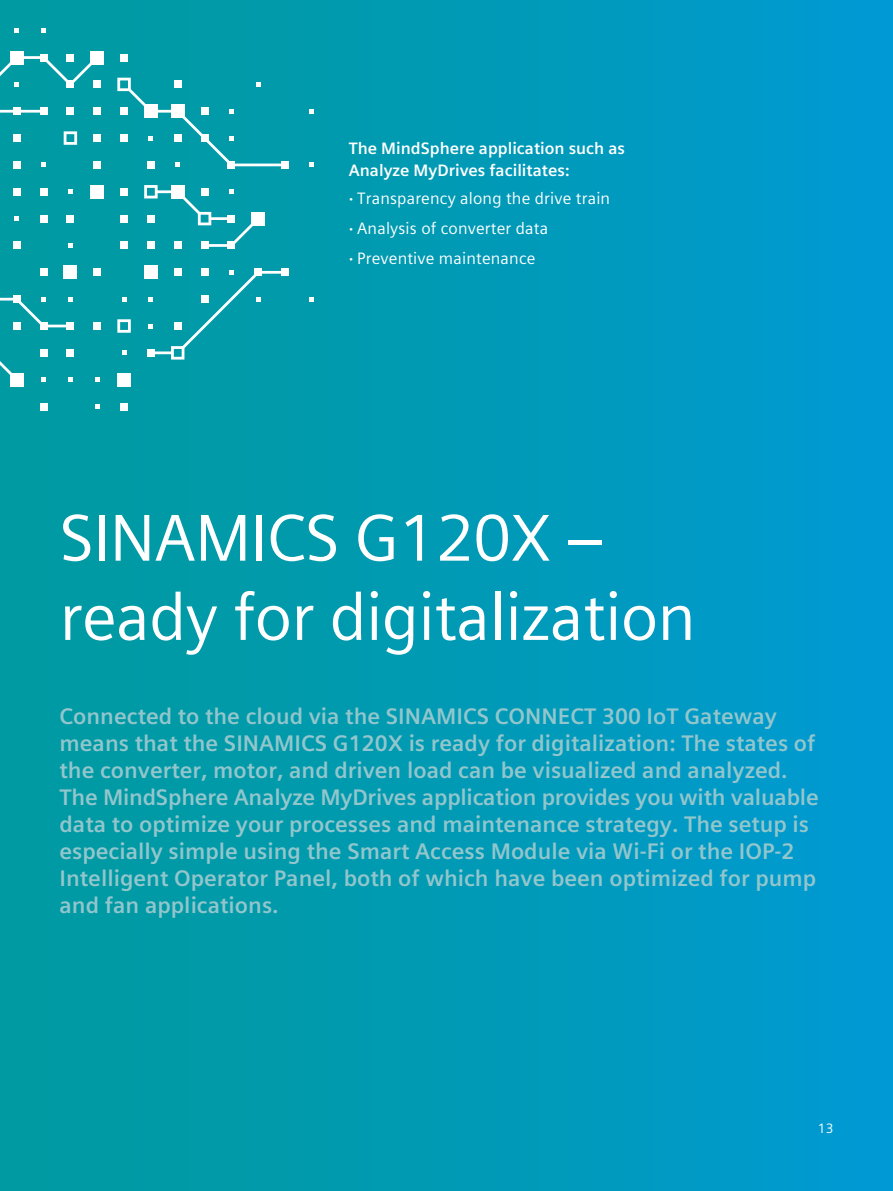
<style>
.page{position:relative;width:893px;height:1191px;background:#fff}
.page>*{position:absolute;margin:0;border:0;box-sizing:border-box;transform-origin:0 0}
.t1{font:66px/79.2px "Siemens Sans Global";letter-spacing:-.01em;color:#fff}
.t2{font:700 22.5px/27px "Siemens Sans Global";color:#93c6cc}
.t3{font:16.5px/30px "Siemens Sans Global";letter-spacing:.01em;color:#fff}
.t4{font:700 16.5px/21.5px "Siemens Sans Global";color:#fff}
.t5{font:13.5px "Siemens Sans Global";color:#fff}
.s1{font-weight:700}
</style>
<div class="page">
<div style="left:0;top:0;width:893px;height:1191px;background:linear-gradient(to right,#009a9d,#009ad1)"></div>
<div style="left:0;top:27px;width:288px;height:356px;background:#009aa6"></div>
<svg style="left:14px;top:82px;width:5px;height:5px"></svg>
<svg style="left:41px;top:163px;width:5px;height:4px"></svg>
<svg style="left:14px;top:216px;width:5px;height:5px"></svg>
<svg style="left:68px;top:189px;width:5px;height:5px"></svg>
<svg style="left:68px;top:243px;width:5px;height:5px"></svg>
<svg style="left:14px;top:28px;width:5px;height:5px"></svg>
<svg style="left:41px;top:28px;width:5px;height:5px"></svg>
<svg style="left:149px;top:136px;width:4px;height:4px"></svg>
<svg style="left:175px;top:163px;width:5px;height:4px"></svg>
<svg style="left:229px;top:109px;width:5px;height:4px"></svg>
<svg style="left:256px;top:82px;width:4px;height:5px"></svg>
<svg style="left:310px;top:109px;width:4px;height:4px"></svg>
<svg style="left:310px;top:163px;width:4px;height:4px"></svg>
<svg style="left:229px;top:136px;width:5px;height:4px"></svg>
<svg style="left:68px;top:297px;width:5px;height:4px"></svg>
<svg style="left:122px;top:297px;width:4px;height:4px"></svg>
<svg style="left:149px;top:324px;width:4px;height:4px"></svg>
<svg style="left:122px;top:350px;width:4px;height:5px"></svg>
<svg style="left:95px;top:377px;width:4px;height:5px"></svg>
<svg style="left:68px;top:377px;width:5px;height:5px"></svg>
<svg style="left:95px;top:404px;width:4px;height:5px"></svg>
<svg style="left:41px;top:377px;width:5px;height:5px"></svg>
<svg style="left:149px;top:297px;width:4px;height:4px"></svg>
<svg style="left:229px;top:270px;width:5px;height:4px"></svg>
<svg style="left:229px;top:189px;width:5px;height:5px"></svg>
<svg style="left:256px;top:297px;width:4px;height:4px"></svg>
<svg style="left:310px;top:297px;width:4px;height:4px"></svg>
<svg style="left:41px;top:297px;width:5px;height:4px"></svg>
<div style="left:13px;top:107px;width:8px;height:8px;background:#fff"></div>
<div style="left:66px;top:54px;width:8px;height:7px;background:#fff"></div>
<div style="left:120px;top:107px;width:8px;height:8px;background:#fff"></div>
<div style="left:40px;top:54px;width:7px;height:7px;background:#fff"></div>
<div style="left:66px;top:80px;width:8px;height:8px;background:#fff"></div>
<div style="left:93px;top:107px;width:8px;height:8px;background:#fff"></div>
<div style="left:13px;top:161px;width:8px;height:8px;background:#fff"></div>
<div style="left:93px;top:80px;width:8px;height:8px;background:#fff"></div>
<div style="left:66px;top:107px;width:8px;height:8px;background:#fff"></div>
<div style="left:120px;top:134px;width:8px;height:8px;background:#fff"></div>
<div style="left:147px;top:161px;width:8px;height:8px;background:#fff"></div>
<div style="left:174px;top:134px;width:8px;height:8px;background:#fff"></div>
<div style="left:201px;top:107px;width:7px;height:8px;background:#fff"></div>
<div style="left:174px;top:80px;width:8px;height:8px;background:#fff"></div>
<div style="left:93px;top:161px;width:8px;height:8px;background:#fff"></div>
<div style="left:120px;top:188px;width:8px;height:8px;background:#fff"></div>
<div style="left:120px;top:215px;width:8px;height:7px;background:#fff"></div>
<div style="left:147px;top:215px;width:8px;height:7px;background:#fff"></div>
<div style="left:147px;top:241px;width:8px;height:8px;background:#fff"></div>
<div style="left:174px;top:241px;width:8px;height:8px;background:#fff"></div>
<div style="left:174px;top:268px;width:8px;height:8px;background:#fff"></div>
<div style="left:201px;top:268px;width:7px;height:8px;background:#fff"></div>
<div style="left:201px;top:241px;width:7px;height:8px;background:#fff"></div>
<div style="left:227px;top:215px;width:8px;height:7px;background:#fff"></div>
<div style="left:201px;top:188px;width:7px;height:8px;background:#fff"></div>
<div style="left:227px;top:161px;width:8px;height:8px;background:#fff"></div>
<div style="left:281px;top:161px;width:8px;height:8px;background:#fff"></div>
<div style="left:201px;top:134px;width:7px;height:8px;background:#fff"></div>
<div style="left:227px;top:241px;width:8px;height:8px;background:#fff"></div>
<div style="left:281px;top:268px;width:8px;height:8px;background:#fff"></div>
<div style="left:254px;top:268px;width:8px;height:8px;background:#fff"></div>
<div style="left:201px;top:295px;width:7px;height:8px;background:#fff"></div>
<div style="left:174px;top:322px;width:8px;height:8px;background:#fff"></div>
<div style="left:147px;top:349px;width:8px;height:8px;background:#fff"></div>
<div style="left:120px;top:402px;width:8px;height:8px;background:#fff"></div>
<div style="left:40px;top:402px;width:7px;height:8px;background:#fff"></div>
<div style="left:13px;top:322px;width:8px;height:8px;background:#fff"></div>
<div style="left:13px;top:295px;width:8px;height:8px;background:#fff"></div>
<div style="left:40px;top:322px;width:7px;height:8px;background:#fff"></div>
<div style="left:66px;top:322px;width:8px;height:8px;background:#fff"></div>
<div style="left:40px;top:349px;width:7px;height:8px;background:#fff"></div>
<div style="left:66px;top:349px;width:8px;height:8px;background:#fff"></div>
<div style="left:93px;top:322px;width:8px;height:8px;background:#fff"></div>
<div style="left:120px;top:241px;width:8px;height:8px;background:#fff"></div>
<div style="left:93px;top:268px;width:8px;height:8px;background:#fff"></div>
<div style="left:40px;top:215px;width:7px;height:7px;background:#fff"></div>
<div style="left:13px;top:241px;width:8px;height:8px;background:#fff"></div>
<div style="left:66px;top:215px;width:8px;height:7px;background:#fff"></div>
<div style="left:13px;top:188px;width:8px;height:8px;background:#fff"></div>
<div style="left:40px;top:188px;width:7px;height:8px;background:#fff"></div>
<div style="left:40px;top:268px;width:7px;height:8px;background:#fff"></div>
<div style="left:93px;top:134px;width:8px;height:8px;background:#fff"></div>
<div style="left:120px;top:54px;width:8px;height:7px;background:#fff"></div>
<div style="left:13px;top:134px;width:8px;height:8px;background:#fff"></div>
<div style="left:40px;top:107px;width:7px;height:8px;background:#fff"></div>
<div style="left:10px;top:373px;width:13px;height:13px;background:#fff"></div>
<div style="left:144px;top:266px;width:14px;height:13px;background:#fff"></div>
<div style="left:64px;top:266px;width:13px;height:13px;background:#fff"></div>
<div style="left:117px;top:373px;width:14px;height:13px;background:#fff"></div>
<div style="left:252px;top:212px;width:13px;height:13px;background:#fff"></div>
<div style="left:171px;top:185px;width:13px;height:13px;background:#fff"></div>
<div style="left:91px;top:185px;width:13px;height:13px;background:#fff"></div>
<div style="left:10px;top:51px;width:13px;height:13px;background:#fff"></div>
<div style="left:91px;top:51px;width:13px;height:13px;background:#fff"></div>
<div style="left:144px;top:104px;width:14px;height:14px;background:#fff"></div>
<div style="left:171px;top:104px;width:13px;height:14px;background:#fff"></div>
<svg style="left:117px;top:319px;width:14px;height:14px"></svg>
<svg style="left:144px;top:185px;width:14px;height:13px"></svg>
<svg style="left:198px;top:212px;width:13px;height:13px"></svg>
<svg style="left:171px;top:346px;width:13px;height:13px"></svg>
<svg style="left:117px;top:78px;width:14px;height:13px"></svg>
<svg style="left:64px;top:131px;width:13px;height:14px"></svg>
<img style="left:0;top:506px;width:2px;height:606px">
<p class="t4" style="left:349px;top:138px;width:278px">The MindSphere application such as<br>Analyze MyDrives facilitates:</p>
<p class="t3" style="left:349px;top:183px;width:263px"><span class="s1">·</span> Transparency along the drive train <span class="s1">·</span> Analysis of converter data<br><span class="s1">·</span> Preventive maintenance</p>
<h1 class="t1" style="left:60px;top:498px;width:638px">SINAMICS G120X – ready for digitalization</h1>
<p class="t2" style="left:60px;top:703px;width:761px">Connected to the cloud via the SINAMICS CONNECT 300 IoT Gateway means that the SINAMICS G120X is ready for digitalization: The states of the converter, motor, and driven load can be visualized and analyzed.<br>The MindSphere Analyze MyDrives application provides you with valuable data to optimize your processes and maintenance strategy. The setup is especially simple using the Smart Access Module via Wi-Fi or the IOP-2<br>Intelligent Operator Panel, both of which have been optimized for pump and fan applications.</p>
<p class="t5" style="left:818px;top:1117px;width:17px">13</p>
</div>
